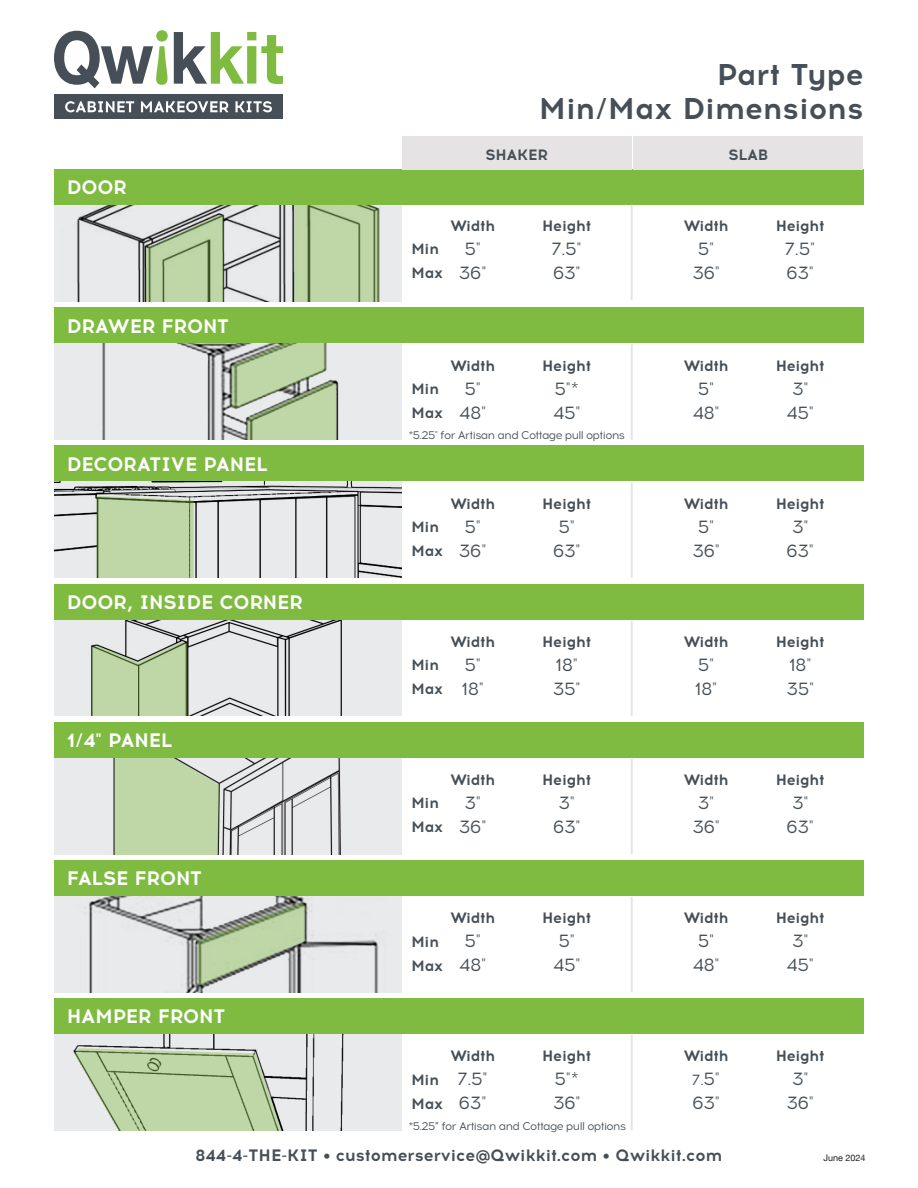
<style>
.page{position:relative;width:918px;height:1188px;background:#fff}
.page>*{position:absolute;margin:0;border:0;box-sizing:border-box;transform-origin:0 0}
.t1{font:700 30px/34.5px "Acrom";color:#464f57;text-align:right}
.t2{font:700 19.5px "Acrom";letter-spacing:-.01em;color:#fff}
.t3{font:18px/24px "Acrom";letter-spacing:-.01em;color:#464f57;text-align:center}
.t4{font:700 16.5px "Acrom";color:#464f57}
.t5{font:700 15px/24px "Acrom";letter-spacing:-.01em;color:#464f57}
.t6{font:11.25px "Acrom";letter-spacing:-.05em;color:#464f57}
.t7{font:9px "Helvetica Neue";color:#231f20}
.s1{font-weight:400}
.s2{font-weight:400;font-size:18px}
</style>
<div class="page">
<div style="left:54px;top:94px;width:229px;height:25px;background:#464f57"></div>
<svg style="left:54px;top:30px;width:114px;height:58px"></svg>
<svg style="left:174px;top:32px;width:109px;height:52px"></svg>
<svg style="left:65px;top:101px;width:69px;height:11px"></svg>
<svg style="left:141px;top:101px;width:87px;height:11px"></svg>
<svg style="left:235px;top:101px;width:37px;height:11px"></svg>
<img style="left:54px;top:205px;width:348px;height:97px">
<svg style="left:146px;top:215px;width:78px;height:87px;background:#b0c39c"></svg>
<svg style="left:294px;top:205px;width:86px;height:97px;background:#b2ca9b"></svg>
<div style="left:54px;top:170px;width:810px;height:35px;background:#7fbb41"></div>
<img style="left:54px;top:481px;width:348px;height:97px">
<svg style="left:96px;top:496px;width:98px;height:82px;background:#bad1a3"></svg>
<div style="left:54px;top:446px;width:810px;height:35px;background:#7fbb41"></div>
<img style="left:54px;top:619px;width:348px;height:97px">
<svg style="left:92px;top:642px;width:95px;height:74px;background:#bacea5"></svg>
<div style="left:54px;top:584px;width:810px;height:35px;background:#7fbb41"></div>
<div style="left:54px;top:757px;width:348px;height:97px;background:#e9eaeb"></div>
<img style="left:54px;top:757px;width:337px;height:97px">
<svg style="left:115px;top:757px;width:104px;height:97px;background:#bfd6a8"></svg>
<div style="left:54px;top:722px;width:810px;height:35px;background:#7fbb41"></div>
<img style="left:54px;top:343px;width:348px;height:97px">
<svg style="left:232px;top:343px;width:104px;height:97px;background:#b7c9a5"></svg>
<div style="left:54px;top:308px;width:810px;height:35px;background:#7fbb41"></div>
<img style="left:54px;top:895px;width:348px;height:97px">
<svg style="left:197px;top:903px;width:108px;height:82px;background:#b7c4ab"></svg>
<div style="left:54px;top:860px;width:810px;height:35px;background:#7fbb41"></div>
<div style="left:54px;top:1034px;width:348px;height:96px;background:#e9eaeb"></div>
<svg style="left:75px;top:1048px;width:238px;height:82px;background:#c1d2b0"></svg>
<div style="left:54px;top:998px;width:810px;height:36px;background:#7fbb41"></div>
<div style="left:633px;top:136px;width:230px;height:34px;background:#e5e3e4"></div>
<div style="left:402px;top:136px;width:229px;height:34px;background:#e5e3e4"></div>
<hr style="left:631px;top:205px;width:2px;height:95px;background:#e5e3e4">
<hr style="left:631px;top:344px;width:2px;height:96px;background:#e5e3e4">
<hr style="left:631px;top:483px;width:2px;height:95px;background:#e5e3e4">
<hr style="left:631px;top:621px;width:2px;height:95px;background:#e5e3e4">
<hr style="left:631px;top:759px;width:2px;height:95px;background:#e5e3e4">
<hr style="left:631px;top:897px;width:2px;height:95px;background:#e5e3e4">
<hr style="left:631px;top:1035px;width:2px;height:95px;background:#e5e3e4">
<p class="t1" style="left:539px;top:57px;width:326px">Part Type<br>Min/Max Dimensions</p>
<p class="t2" style="left:67px;top:174px;width:62px">DOOR</p>
<p class="t2" style="left:67px;top:312px;width:164px">DRAWER FRONT</p>
<p class="t2" style="left:67px;top:450px;width:203px">DECORATIVE PANEL</p>
<p class="t2" style="left:67px;top:588px;width:238px">DOOR, INSIDE CORNER</p>
<p class="t2" style="left:67px;top:726px;width:107px">1/4" PANEL</p>
<p class="t2" style="left:67px;top:864px;width:137px">FALSE FRONT</p>
<p class="t2" style="left:67px;top:1003px;width:160px">HAMPER FRONT</p>
<p class="t5" style="left:485px;top:143px;width:64px">SHAKER</p>
<p class="t5" style="left:728px;top:143px;width:41px">SLAB</p>
<p class="t5" style="left:450px;top:214px;width:47px">Width</p>
<p class="t3" style="left:459px;top:237px;width:29px">5"<br>36"</p>
<p class="t5" style="left:411px;top:238px;width:33px">Min<br>Max</p>
<p class="t5" style="left:542px;top:214px;width:50px">Height</p>
<p class="t3" style="left:552px;top:237px;width:31px;text-align:left">7.5"<br>63"</p>
<p class="t5" style="left:684px;top:214px;width:47px">Width</p>
<p class="t3" style="left:692px;top:237px;width:29px">5"<br>36"</p>
<p class="t5" style="left:776px;top:214px;width:50px">Height</p>
<p class="t3" style="left:785px;top:237px;width:31px;text-align:left">7.5"<br>63"</p>
<p class="t5" style="left:450px;top:354px;width:47px">Width</p>
<p class="t3" style="left:459px;top:377px;width:28px;text-align:left">5"<br>48"</p>
<p class="t5" style="left:411px;top:377px;width:33px">Min<br>Max</p>
<p class="t5" style="left:542px;top:354px;width:50px">Height</p>
<p class="t3" style="left:553px;top:377px;width:29px;text-align:left">5"*<br>45"</p>
<p class="t6" style="left:408px;top:428px;width:218px">*5.25" for Artisan and Cottage pull options</p>
<p class="t5" style="left:450px;top:492px;width:47px">Width</p>
<p class="t3" style="left:459px;top:515px;width:29px">5"<br>36"</p>
<p class="t5" style="left:411px;top:515px;width:33px">Min<br>Max</p>
<p class="t5" style="left:450px;top:630px;width:47px">Width</p>
<p class="t3" style="left:462px;top:653px;width:24px;text-align:left">5"<br>18"</p>
<p class="t5" style="left:411px;top:653px;width:33px">Min<br>Max</p>
<p class="t5" style="left:450px;top:768px;width:47px">Width</p>
<p class="t3" style="left:459px;top:791px;width:29px">3"<br>36"</p>
<p class="t5" style="left:411px;top:791px;width:33px">Min<br>Max</p>
<p class="t5" style="left:450px;top:906px;width:47px">Width</p>
<p class="t3" style="left:459px;top:929px;width:28px;text-align:left">5"<br>48"</p>
<p class="t5" style="left:411px;top:930px;width:33px">Min<br>Max</p>
<p class="t5" style="left:450px;top:1044px;width:47px">Width</p>
<p class="t3" style="left:458px;top:1068px;width:31px;text-align:left">7.5"<br>63"</p>
<p class="t5" style="left:411px;top:1068px;width:33px">Min<br>Max</p>
<p class="t5" style="left:542px;top:492px;width:50px">Height</p>
<p class="t3" style="left:553px;top:515px;width:29px">5"<br>63"</p>
<p class="t5" style="left:542px;top:630px;width:50px">Height</p>
<p class="t3" style="left:553px;top:653px;width:29px;text-align:left">18"<br>35"</p>
<p class="t5" style="left:542px;top:768px;width:50px">Height</p>
<p class="t3" style="left:553px;top:791px;width:29px">3"<br>63"</p>
<p class="t5" style="left:542px;top:906px;width:50px">Height</p>
<p class="t3" style="left:553px;top:929px;width:29px">5"<br>45"</p>
<p class="t5" style="left:542px;top:1044px;width:50px">Height</p>
<p class="t3" style="left:553px;top:1068px;width:29px;text-align:left">5"*<br>36"</p>
<p class="t6" style="left:408px;top:1119px;width:219px">*5.25” for Artisan and Cottage pull options</p>
<p class="t5" style="left:684px;top:354px;width:47px">Width</p>
<p class="t3" style="left:693px;top:377px;width:28px;text-align:left">5"<br>48"</p>
<p class="t5" style="left:684px;top:492px;width:47px">Width</p>
<p class="t3" style="left:692px;top:515px;width:29px">5"<br>36"</p>
<p class="t5" style="left:684px;top:630px;width:47px">Width</p>
<p class="t3" style="left:695px;top:653px;width:24px;text-align:left">5"<br>18"</p>
<p class="t5" style="left:684px;top:768px;width:47px">Width</p>
<p class="t3" style="left:692px;top:791px;width:29px">3"<br>36"</p>
<p class="t5" style="left:684px;top:906px;width:47px">Width</p>
<p class="t3" style="left:693px;top:929px;width:28px;text-align:left">5"<br>48"</p>
<p class="t5" style="left:684px;top:1044px;width:47px;text-align:center">Width<br><span class="s1">7.</span><span class="s2">5"</span></p>
<p class="t3" style="left:692px;top:1092px;width:29px">63"</p>
<p class="t5" style="left:776px;top:354px;width:50px">Height</p>
<p class="t3" style="left:786px;top:377px;width:29px">3"<br>45"</p>
<p class="t5" style="left:776px;top:492px;width:50px">Height</p>
<p class="t3" style="left:786px;top:515px;width:29px">3"<br>63"</p>
<p class="t5" style="left:776px;top:630px;width:50px">Height</p>
<p class="t3" style="left:786px;top:653px;width:29px;text-align:left">18"<br>35"</p>
<p class="t5" style="left:776px;top:768px;width:50px">Height</p>
<p class="t3" style="left:786px;top:791px;width:29px">3"<br>63"</p>
<p class="t5" style="left:776px;top:906px;width:50px">Height</p>
<p class="t3" style="left:786px;top:929px;width:29px">3"<br>45"</p>
<p class="t5" style="left:776px;top:1044px;width:50px">Height</p>
<p class="t3" style="left:786px;top:1068px;width:29px">3"<br>36"</p>
<p class="t4" style="left:196px;top:1144px;width:528px">844-4-THE-KIT • customerservice@Qwikkit.com • Qwikkit.com</p>
<p class="t7" style="left:823px;top:1151px;width:44px">June 2024</p>
</div>
